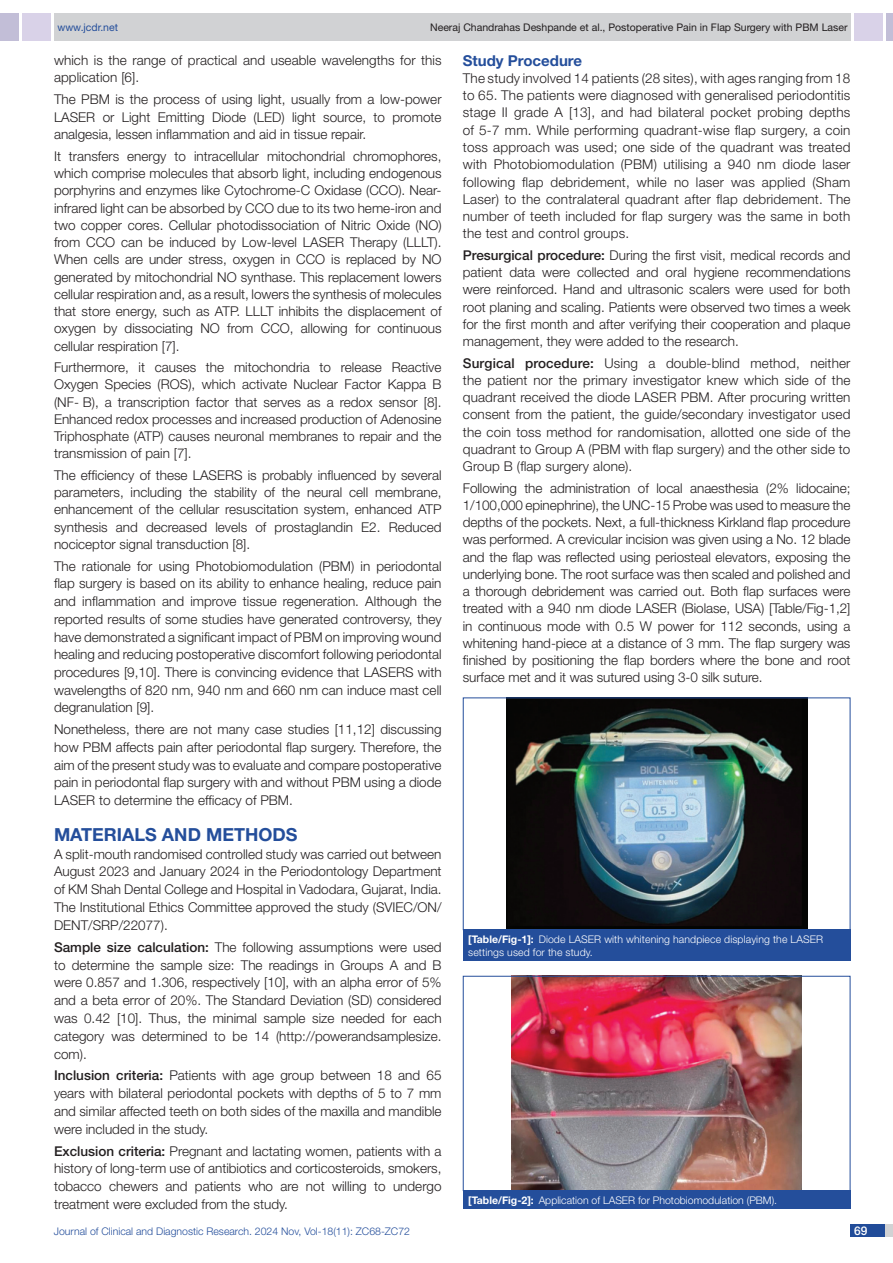
<style>
.page{position:relative;width:893px;height:1263px;background:#fff}
.page>*{position:absolute;margin:0;border:0;box-sizing:border-box;transform-origin:0 0}
.Heading{font:700 18px "Helvetica Neue";color:#244e9b}
.HEAD_2{font:700 15px "Helvetica Neue";color:#244e9b}
.Body_text{font:300 13.5px/17.2px "Helvetica Neue";color:#231f20;text-align:justify}
.t1{font:500 12px "Helvetica Neue";color:#fff}
.TABLE_FIG{font:300 10.5px/12.6px "Helvetica Neue";letter-spacing:.01em;color:#fff}
.t2{font:10.5px "Helvetica Neue";color:#231f20}
.t3{font:300 10.5px "Helvetica Neue";color:#244e9b}
.t4{font:10.5px "Helvetica Neue";color:#244e9b}
.s1{font-weight:500}
.s2{font-weight:700}
</style>
<div class="page">
<div style="left:54px;top:13px;width:796px;height:28px;background:#d1d2d4"></div>
<div style="left:0;top:13px;width:19px;height:28px;background:#c2bed7"></div>
<div style="left:22px;top:13px;width:29px;height:28px;background:#d9d2e8"></div>
<div style="left:886px;top:13px;width:7px;height:28px;background:#c2bed7"></div>
<div style="left:854px;top:13px;width:29px;height:28px;background:#d9d2e8"></div>
<div style="left:850px;top:1224px;width:43px;height:13px;background:#d1d2d4"></div>
<div style="left:850px;top:1224px;width:35px;height:13px;background:#214c99"></div>
<img style="left:506px;top:699px;width:301px;height:229px">
<div style="left:463px;top:697px;width:387px;height:233px;border:1px solid #244e9b"></div>
<div style="left:463px;top:929px;width:387px;height:32px;background:#244e9b"></div>
<img style="left:512px;top:978px;width:289px;height:211px">
<div style="left:463px;top:976px;width:387px;height:215px;border:1px solid #244e9b"></div>
<div style="left:463px;top:1190px;width:387px;height:19px;background:#244e9b"></div>
<p class="t4" style="left:57px;top:21px;width:62px">www.jcdr.net</p>
<p class="t2" style="left:430px;top:21px;width:419px">Neeraj Chandrahas Deshpande et al., Postoperative Pain in Flap Surgery with PBM Laser</p>
<p class="Body_text" style="left:54px;top:51px;width:389px">which is the range of practical and useable wavelengths for this application [6].</p>
<p class="Body_text" style="left:54px;top:90px;width:389px;line-height:17.7px">The PBM is the process of using light, usually from a low-power LASER or Light Emitting Diode (LED) light source, to promote analgesia, lessen inflammation and aid in tissue repair.</p>
<p class="Body_text" style="left:54px;top:147px;width:389px">It transfers energy to intracellular mitochondrial chromophores, which comprise molecules that absorb light, including endogenous porphyrins and enzymes like Cytochrome-C Oxidase (CCO). Near&shy;infrared light can be absorbed by CCO due to its two heme-iron and two copper cores. Cellular photodissociation of Nitric Oxide (NO) from CCO can be induced by Low-level LASER Therapy (LLLT).<br>When cells are under stress, oxygen in CCO is replaced by NO generated by mitochondrial NO synthase. This replacement lowers cellular respiration and, as a result, lowers the synthesis of molecules that store energy, such as ATP. LLLT inhibits the displacement of oxygen by dissociating NO from CCO, allowing for continuous cellular respiration [7].</p>
<p class="Body_text" style="left:54px;top:358px;width:389px">Furthermore, it causes the mitochondria to release Reactive Oxygen Species (ROS), which activate Nuclear Factor Kappa B (NF-κB), a transcription factor that serves as a redox sensor [8].<br>Enhanced redox processes and increased production of Adenosine Triphosphate (ATP) causes neuronal membranes to repair and the transmission of pain [7].</p>
<p class="Body_text" style="left:54px;top:466px;width:389px">The efficiency of these LASERS is probably influenced by several parameters, including the stability of the neural cell membrane, enhancement of the cellular resuscitation system, enhanced ATP synthesis and decreased levels of prostaglandin E2. Reduced nociceptor signal transduction [8].</p>
<p class="Body_text" style="left:54px;top:557px;width:389px;line-height:17.7px">The rationale for using Photobiomodulation (PBM) in periodontal flap surgery is based on its ability to enhance healing, reduce pain and inflammation and improve tissue regeneration. Although the reported results of some studies have generated controversy, they have demonstrated a significant impact of PBM on improving wound healing and reducing postoperative discomfort following periodontal procedures [9,10]. There is convincing evidence that LASERS with wavelengths of 820 nm, 940 nm and 660 nm can induce mast cell degranulation [9].</p>
<p class="Body_text" style="left:54px;top:720px;width:389px;line-height:17.7px">Nonetheless, there are not many case studies [11,12] discussing how PBM affects pain after periodontal flap surgery. Therefore, the aim of the present study was to evaluate and compare postoperative pain in periodontal flap surgery with and without PBM using a diode LASER to determine the efficacy of PBM.</p>
<p class="Heading" style="left:54px;top:823px;width:245px">MATERIALS AND METHODS</p>
<p class="Body_text" style="left:54px;top:845px;width:389px;line-height:17.9px">A split-mouth randomised controlled study was carried out between August 2023 and January 2024 in the Periodontology Department of KM Shah Dental College and Hospital in Vadodara, Gujarat, India.<br>The Institutional Ethics Committee approved the study (SVIEC/ON/ DENT/SRP/22077).</p>
<p class="Body_text" style="left:54px;top:938px;width:389px;line-height:17.9px"><span class="s1">Sample size calculation:</span> The following assumptions were used to determine the sample size: The readings in Groups A and B were 0.857 and 1.306, respectively [10], with an alpha error of 5% and a beta error of 20%. The Standard Deviation (SD) considered was 0.42 [10]. Thus, the minimal sample size needed for each category was determined to be 14 (http://powerandsamplesize. com).</p>
<p class="Body_text" style="left:54px;top:1066px;width:389px;line-height:17.7px"><span class="s1">Inclusion criteria:</span> Patients with age group between 18 and 65 years with bilateral periodontal pockets with depths of 5 to 7 mm and similar affected teeth on both sides of the maxilla and mandible were included in the study.</p>
<p class="Body_text" style="left:54px;top:1141px;width:389px;line-height:17.9px"><span class="s1">Exclusion criteria:</span> Pregnant and lactating women, patients with a history of long-term use of antibiotics and corticosteroids, smokers, tobacco chewers and patients who are not willing to undergo treatment were excluded from the study.</p>
<p class="HEAD_2" style="left:463px;top:51px;width:121px">Study Procedure</p>
<p class="Body_text" style="left:463px;top:69px;width:389px">The study involved 14 patients (28 sites), with ages ranging from 18 to 65. The patients were diagnosed with generalised periodontitis stage II grade A [13], and had bilateral pocket probing depths of 5-7 mm. While performing quadrant-wise flap surgery, a coin toss approach was used; one side of the quadrant was treated with Photobiomodulation (PBM) utilising a 940 nm diode laser following flap debridement, while no laser was applied (Sham Laser) to the contralateral quadrant after flap debridement. The number of teeth included for flap surgery was the same in both the test and control groups.</p>
<p class="Body_text" style="left:463px;top:246px;width:389px"><span class="s1">Presurgical procedure:</span> During the first visit, medical records and patient data were collected and oral hygiene recommendations were reinforced. Hand and ultrasonic scalers were used for both root planing and scaling. Patients were observed two times a week for the first month and after verifying their cooperation and plaque management, they were added to the research.</p>
<p class="Body_text" style="left:463px;top:354px;width:389px"><span class="s1">Surgical procedure:</span> Using a double-blind method, neither the patient nor the primary investigator knew which side of the quadrant received the diode LASER PBM. After procuring written consent from the patient, the guide/secondary investigator used the coin toss method for randomisation, allotted one side of the quadrant to Group A (PBM with flap surgery) and the other side to Group B (flap surgery alone).</p>
<p class="Body_text" style="left:463px;top:479px;width:389px">Following the administration of local anaesthesia (2% lidocaine; 1/100,000 epinephrine), the UNC-15 Probe was used to measure the depths of the pockets. Next, a full-thickness Kirkland flap procedure was performed. A crevicular incision was given using a No. 12 blade and the flap was reflected using periosteal elevators, exposing the underlying bone. The root surface was then scaled and polished and a thorough debridement was carried out. Both flap surfaces were treated with a 940 nm diode LASER (Biolase, USA) [Table/Fig-1,2] in continuous mode with 0.5 W power for 112 seconds, using a whitening hand-piece at a distance of 3 mm. The flap surgery was finished by positioning the flap borders where the bone and root surface met and it was sutured using 3-0 silk suture.</p>
<p class="TABLE_FIG" style="left:468px;top:933px;width:356px"><span class="s2">[Table/Fig-1]:</span> Diode LASER with whitening handpiece displaying the LASER settings used for the study.</p>
<p class="TABLE_FIG" style="left:468px;top:1193px;width:310px"><span class="s2">[Table/Fig-2]:</span> Application of LASER for Photobiomodulation (PBM).</p>
<p class="t3" style="left:54px;top:1225px;width:358px">Journal of Clinical and Diagnostic Research. 2024 Nov, Vol-18(11): ZC68-ZC72</p>
<p class="t1" style="left:854px;top:1223px;width:15px">69</p>
</div>
